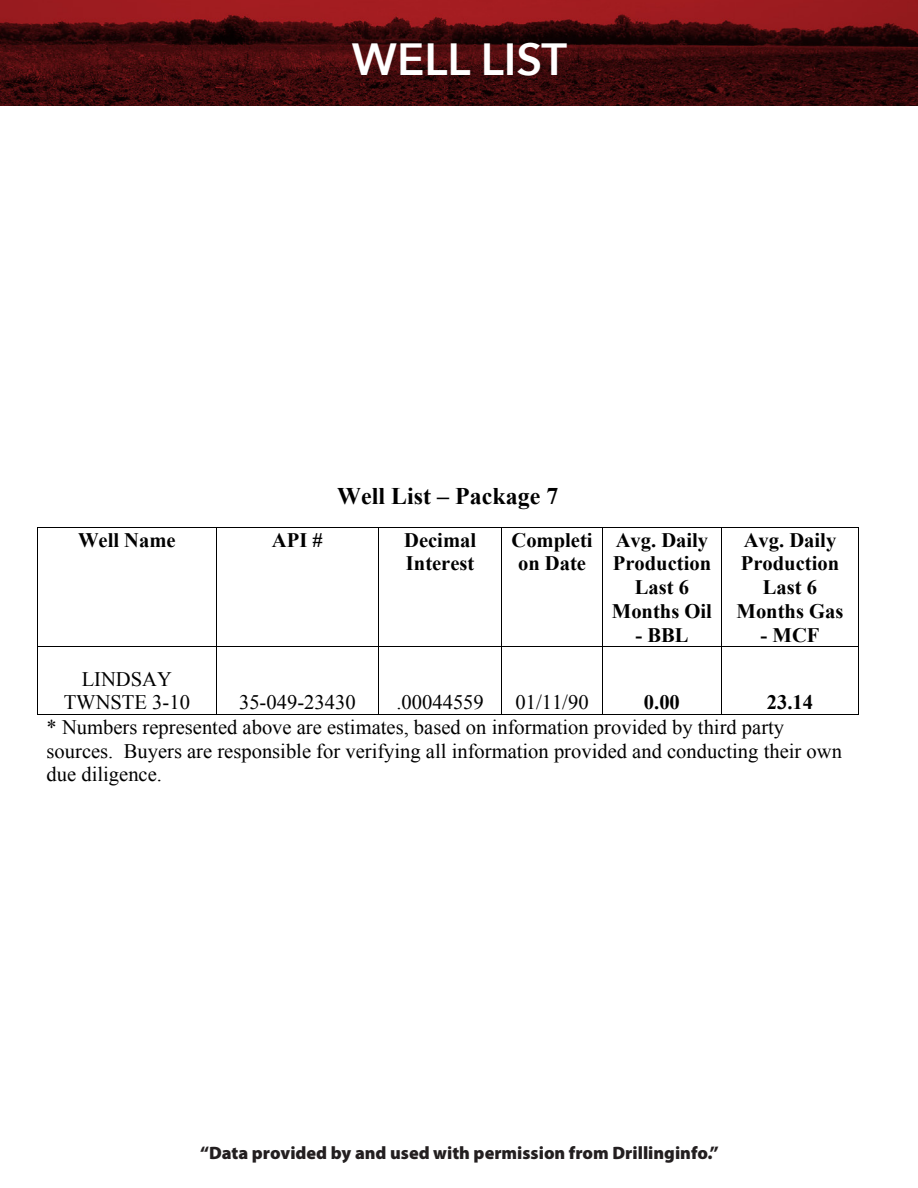
<style>
.page{position:relative;width:918px;height:1188px;background:#fff}
.page>*{position:absolute;margin:0;border:0;box-sizing:border-box;transform-origin:0 0}
.t1{font:600 45px "Avenir Next";color:#fff}
.t2{font:700 23.85px "Times New Roman";letter-spacing:.005em;color:#000}
.t3{font:20.55px/23.9px "Times New Roman";color:#000;text-align:center}
.t4{font:700 20.55px/23.5px "Times New Roman";color:#000;text-align:center}
.t5{font:900 18px "Myriad Pro";color:#231f20}
.s1{font-weight:700}
</style>
<div class="page">
<img style="left:0;top:0;width:918px;height:105px">
<hr style="left:38px;top:527px;width:178px;height:1px;background:#000">
<hr style="left:217px;top:527px;width:161px;height:1px;background:#000">
<hr style="left:379px;top:527px;width:122px;height:1px;background:#000">
<hr style="left:502px;top:527px;width:100px;height:1px;background:#000">
<hr style="left:603px;top:527px;width:118px;height:1px;background:#000">
<hr style="left:722px;top:527px;width:136px;height:1px;background:#000">
<hr style="left:37px;top:528px;width:1px;height:118px;background:#000">
<hr style="left:216px;top:528px;width:1px;height:118px;background:#000">
<hr style="left:378px;top:528px;width:1px;height:118px;background:#000">
<hr style="left:501px;top:528px;width:1px;height:118px;background:#000">
<hr style="left:602px;top:528px;width:1px;height:118px;background:#000">
<hr style="left:721px;top:528px;width:1px;height:118px;background:#000">
<hr style="left:858px;top:528px;width:1px;height:118px;background:#000">
<hr style="left:38px;top:646px;width:178px;height:1px;background:#000">
<hr style="left:217px;top:646px;width:161px;height:1px;background:#000">
<hr style="left:379px;top:646px;width:122px;height:1px;background:#000">
<hr style="left:502px;top:646px;width:100px;height:1px;background:#000">
<hr style="left:603px;top:646px;width:118px;height:1px;background:#000">
<hr style="left:722px;top:646px;width:136px;height:1px;background:#000">
<hr style="left:37px;top:647px;width:1px;height:67px;background:#000">
<hr style="left:38px;top:714px;width:178px;height:1px;background:#000">
<hr style="left:216px;top:647px;width:1px;height:67px;background:#000">
<hr style="left:217px;top:714px;width:161px;height:1px;background:#000">
<hr style="left:378px;top:647px;width:1px;height:67px;background:#000">
<hr style="left:379px;top:714px;width:122px;height:1px;background:#000">
<hr style="left:501px;top:647px;width:1px;height:67px;background:#000">
<hr style="left:502px;top:714px;width:100px;height:1px;background:#000">
<hr style="left:602px;top:647px;width:1px;height:67px;background:#000">
<hr style="left:603px;top:714px;width:118px;height:1px;background:#000">
<hr style="left:721px;top:647px;width:1px;height:67px;background:#000">
<hr style="left:722px;top:714px;width:136px;height:1px;background:#000">
<hr style="left:858px;top:647px;width:1px;height:67px;background:#000">
<p class="t1" style="left:352px;top:21px;width:217px">WELL LIST</p>
<p class="t2" style="left:337px;top:480px;width:223px">Well List – Package 7</p>
<p class="t4" style="left:78px;top:528px;width:99px">Well Name</p>
<p class="t4" style="left:272px;top:528px;width:52px">API #</p>
<p class="t4" style="left:404px;top:528px;width:73px;text-align:left">Decimal<br>Interest</p>
<p class="t4" style="left:511px;top:528px;width:83px">Completi on Date</p>
<p class="t4" style="left:612px;top:528px;width:102px">Avg. Daily<br>Production<br>Last 6<br>Months Oil</p>
<p class="t4" style="left:635px;top:622px;width:55px">- BBL</p>
<p class="t4" style="left:737px;top:528px;width:108px">Avg. Daily<br>Production<br>Last 6<br>Months Gas</p>
<p class="t4" style="left:761px;top:622px;width:60px">- MCF</p>
<p class="t3" style="left:64px;top:666px;width:128px">LINDSAY<br>TWNSTE 3-10</p>
<p class="t3" style="left:239px;top:690px;width:118px">35-049-23430</p>
<p class="t3" style="left:396px;top:690px;width:89px">.00044559</p>
<p class="t3" style="left:515px;top:690px;width:75px">01/11/90</p>
<p class="t4" style="left:644px;top:690px;width:38px">0.00</p>
<p class="t3" style="left:47px;top:690px;width:797px;text-align:left;text-indent:720px"><span class="s1">23.14<br></span>* Numbers represented above are estimates, based on information provided by third party sources. Buyers are responsible for verifying all information provided and conducting their own due diligence.</p>
<p class="t5" style="left:200px;top:1141px;width:520px">“Data provided by and used with permission from Drillinginfo.”</p>
</div>
